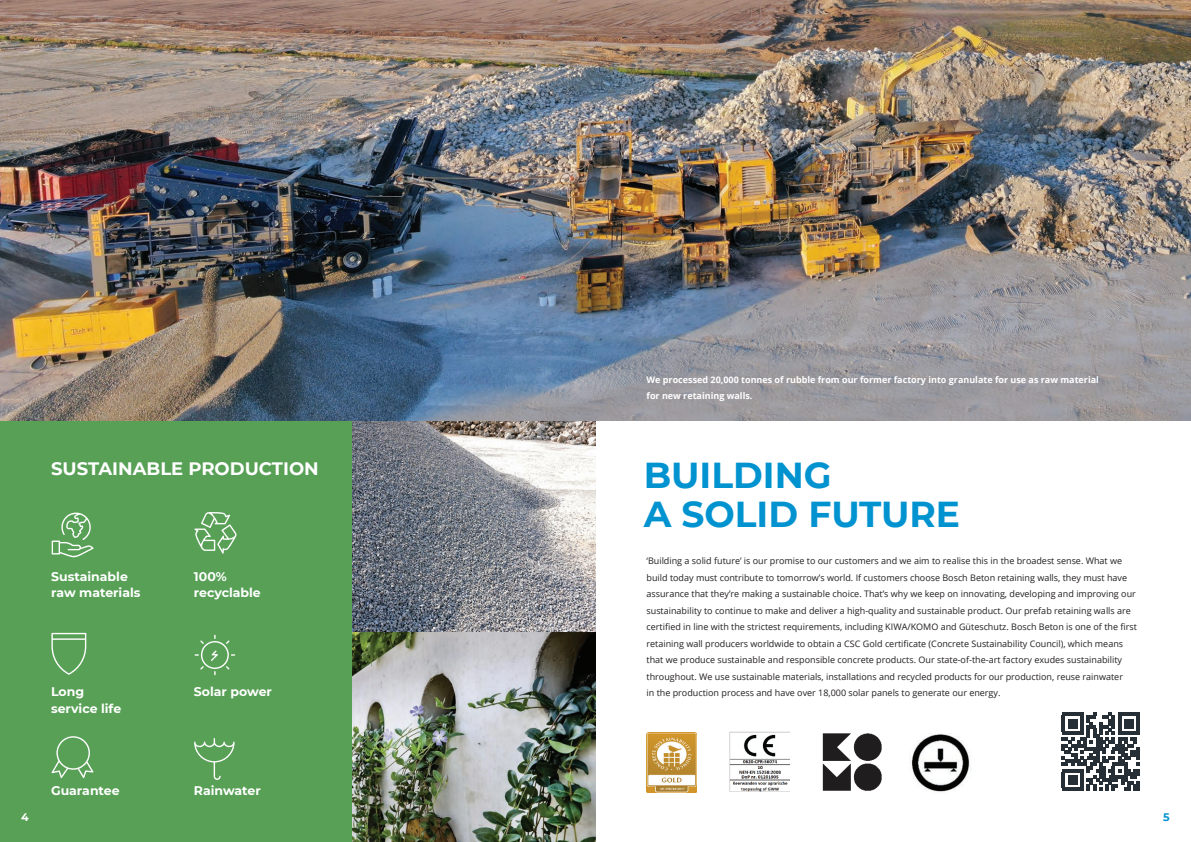
<style>
.page{position:relative;width:1191px;height:842px;background:#fff}
.page>*{position:absolute;margin:0;border:0;box-sizing:border-box;transform-origin:0 0}
.t1{font:700 36px/39px "Montserrat";color:#0093d0}
.t2{font:700 18px "Montserrat";color:#fff}
.t3{font:700 12.5px/16.5px "Montserrat";color:#fff}
.t4{font:700 11px "Montserrat";color:#fff}
.t5{font:700 11px "Montserrat";color:#0093d0}
.t6{font:9px/16.5px "Open Sans";color:#231f20}
.t7{font:700 9px/16.5px "Open Sans";color:#fff}
</style>
<div class="page">
<img style="left:351px;top:421px;width:244px;height:421px">
<div style="left:0;top:393px;width:351px;height:449px;background:#57a055"></div>
<svg style="left:51px;top:633px;width:35px;height:42px"></svg>
<svg style="left:194px;top:738px;width:41px;height:42px"></svg>
<svg style="left:195px;top:635px;width:40px;height:40px"></svg>
<svg style="left:194px;top:512px;width:43px;height:42px"></svg>
<svg style="left:52px;top:512px;width:42px;height:45px"></svg>
<svg style="left:51px;top:736px;width:42px;height:42px"></svg>
<svg style="left:1061px;top:713px;width:79px;height:78px"></svg>
<hr style="left:1061px;top:788px;width:22px;height:3px;background:#262e36">
<div style="left:1068px;top:775px;width:9px;height:10px;background:#262e36"></div>
<img style="left:646px;top:732px;width:50px;height:60px">
<img style="left:729px;top:732px;width:60px;height:60px">
<img style="left:822px;top:733px;width:60px;height:58px">
<img style="left:911px;top:734px;width:59px;height:58px">
<img style="left:0;top:0;width:1191px;height:421px">
<h2 class="t2" style="left:51px;top:460px;width:269px">SUSTAINABLE PRODUCTION</h2>
<h3 class="t3" style="left:51px;top:568px;width:91px">Sustainable raw materials</h3>
<h3 class="t3" style="left:194px;top:568px;width:68px">100% recyclable</h3>
<h3 class="t3" style="left:51px;top:684px;width:72px">Long service life</h3>
<h3 class="t3" style="left:51px;top:783px;width:70px">Guarantee</h3>
<h3 class="t3" style="left:194px;top:684px;width:79px">Solar power</h3>
<h3 class="t3" style="left:194px;top:783px;width:68px">Rainwater</h3>
<p class="t7" style="left:646px;top:372px;width:454px">We processed 20,000 tonnes of rubble from our former factory into granulate for use as raw material for new retaining walls.</p>
<h1 class="t1" style="left:643px;top:457px;width:318px">BUILDING<br>A SOLID FUTURE</h1>
<p class="t6" style="left:646px;top:553px;width:492px">‘Building a solid future’ is our promise to our customers and we aim to realise this in the broadest sense. What we build today must contribute to tomorrow’s world. If customers choose Bosch Beton retaining walls, they must have assurance that they’re making a sustainable choice. That’s why we keep on innovating, developing and improving our sustainability to continue to make and deliver a high-quality and sustainable product. Our prefab retaining walls are certified in line with the strictest requirements, including KIWA/KOMO and Güteschutz. Bosch Beton is one of the first retaining wall producers worldwide to obtain a CSC Gold certificate (Concrete Sustainability Council), which means that we produce sustainable and responsible concrete products. Our state-of-the-art factory exudes sustainability throughout. We use sustainable materials, installations and recycled products for our production, reuse rainwater<br>in the production process and have over 18,000 solar panels to generate our energy.</p>
<p class="t4" style="left:21px;top:811px;width:9px">4</p>
<p class="t5" style="left:1163px;top:811px;width:8px">5</p>
</div>
